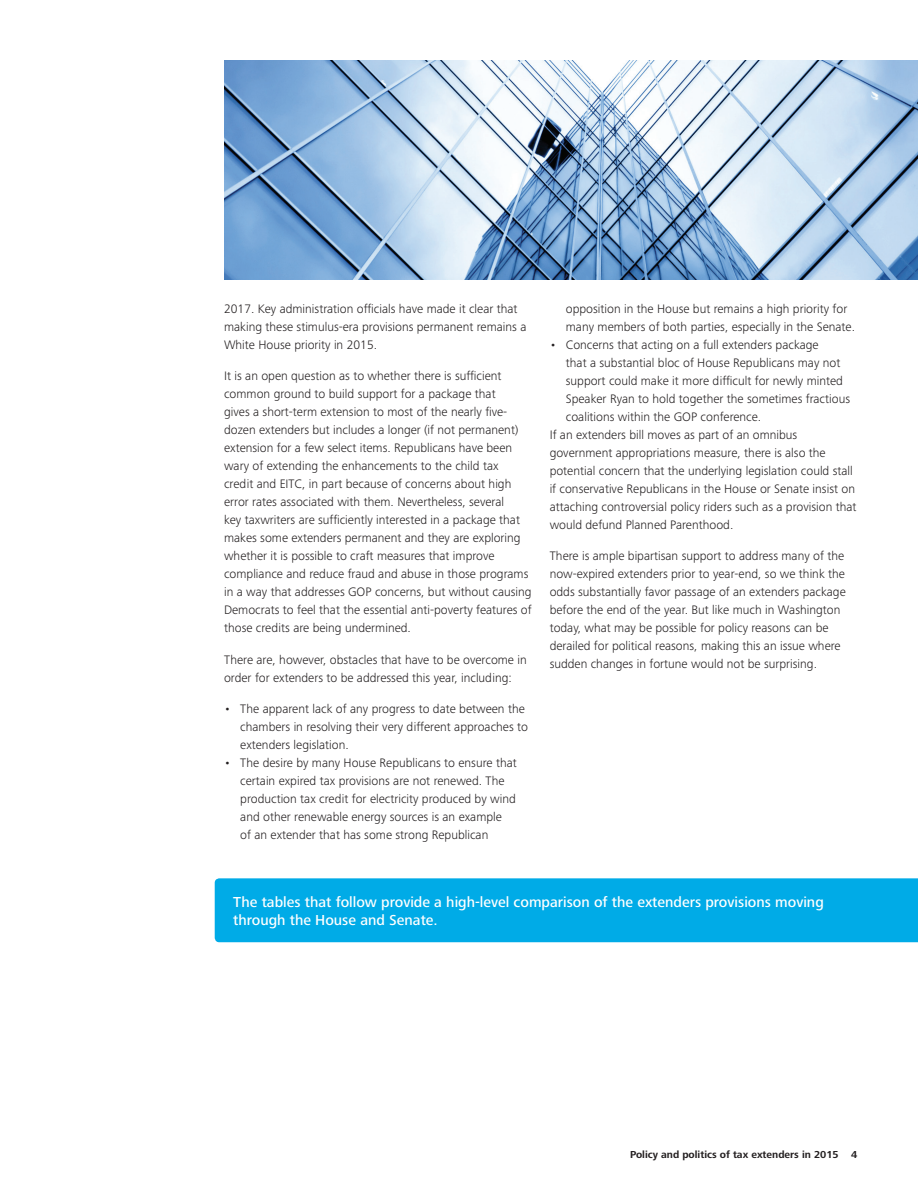
<style>
.page{position:relative;width:918px;height:1188px;background:#fff}
.page>*{position:absolute;margin:0;border:0;box-sizing:border-box;transform-origin:0 0}
.Body_copy{font:500 15px/18px "Frutiger Next Pro";color:#fff}
.Body_copy-2{font:300 12.75px/18px "Frutiger Next Pro";color:#231f20}
.Body_bullet_-_Level{font:300 12.75px/18px "Frutiger Next Pro";color:#231f20}
.t1{font:700 10.5px "Frutiger Next Pro";color:#231f20}
</style>
<div class="page">
<div style="left:215px;top:878px;width:703px;height:64px;background:#00abe7"></div>
<img style="left:224px;top:61px;width:694px;height:218px">
<p class="Body_copy-2" style="left:224px;top:300px;width:304px">2017. Key administration officials have made it clear that making these stimulus-era provisions permanent remains a<br>White House priority in 2015.</p>
<p class="Body_copy-2" style="left:224px;top:367px;width:309px">It is an open question as to whether there is sufficient common ground to build support for a package that<br>gives a short-term extension to most of the nearly five&shy;dozen extenders but includes a longer (if not permanent) extension for a few select items. Republicans have been wary of extending the enhancements to the child tax<br>credit and EITC, in part because of concerns about high error rates associated with them. Nevertheless, several<br>key taxwriters are sufficiently interested in a package that makes some extenders permanent and they are exploring whether it is possible to craft measures that improve compliance and reduce fraud and abuse in those programs in a way that addresses GOP concerns, but without causing Democrats to feel that the essential anti-poverty features of those credits are being undermined.</p>
<p class="Body_copy-2" style="left:224px;top:651px;width:304px">There are, however, obstacles that have to be overcome in order for extenders to be addressed this year, including:</p>
<p class="Body_bullet_-_Level" style="left:240px;top:700px;width:289px;text-indent:-16px">• The apparent lack of any progress to date between the chambers in resolving their very different approaches to extenders legislation.</p>
<p class="Body_bullet_-_Level" style="left:240px;top:754px;width:278px;text-indent:-16px">• The desire by many House Republicans to ensure that certain expired tax provisions are not renewed. The production tax credit for electricity produced by wind and other renewable energy sources is an example<br>of an extender that has some strong Republican</p>
<p class="Body_bullet_-_Level" style="left:566px;top:300px;width:291px">opposition in the House but remains a high priority for many members of both parties, especially in the Senate.</p>
<p class="Body_bullet_-_Level" style="left:566px;top:336px;width:286px;text-indent:-16px">• Concerns that acting on a full extenders package<br>that a substantial bloc of House Republicans may not support could make it more difficult for newly minted Speaker Ryan to hold together the sometimes fractious coalitions within the GOP conference.</p>
<p class="Body_copy-2" style="left:550px;top:426px;width:308px">If an extenders bill moves as part of an omnibus government appropriations measure, there is also the potential concern that the underlying legislation could stall if conservative Republicans in the House or Senate insist on attaching controversial policy riders such as a provision that would defund Planned Parenthood.</p>
<p class="Body_copy-2" style="left:550px;top:547px;width:298px">There is ample bipartisan support to address many of the now-expired extenders prior to year-end, so we think the odds substantially favor passage of an extenders package before the end of the year. But like much in Washington today, what may be possible for policy reasons can be derailed for political reasons, making this an issue where sudden changes in fortune would not be surprising.</p>
<p class="Body_copy" style="left:233px;top:893px;width:592px">The tables that follow provide a high-level comparison of the extenders provisions moving through the House and Senate.</p>
<p class="t1" style="left:630px;top:1148px;width:229px">Policy and politics of tax extenders in 2015 4</p>
</div>
